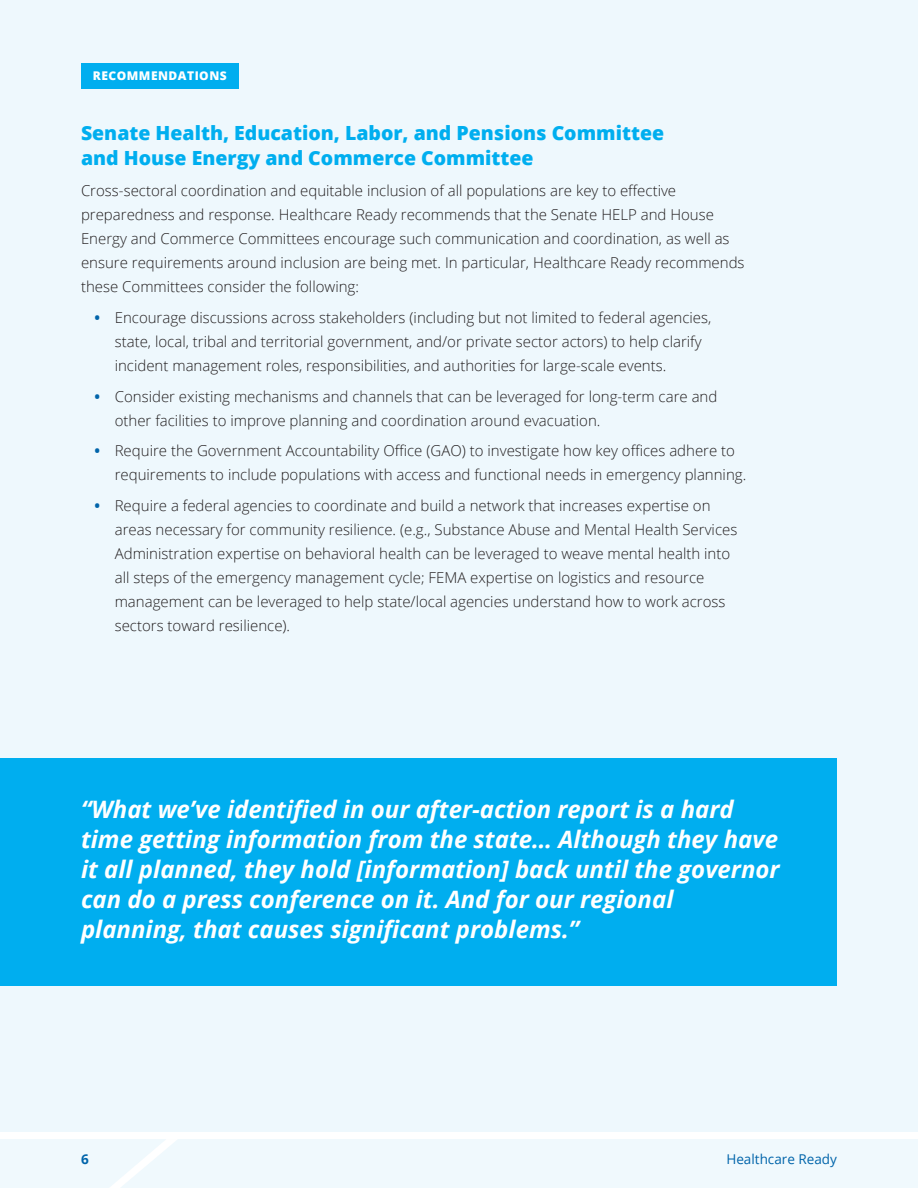
<style>
.page{position:relative;width:918px;height:1188px;background:#fff}
.page>*{position:absolute;margin:0;border:0;box-sizing:border-box;transform-origin:0 0}
.Body{font:italic 700 24px/30px "Open Sans";color:#fff}
.t1{font:800 19.5px/25.5px "Open Sans";color:#00aeef}
.Body-2{font:300 15px/24px "Open Sans";color:#231f20}
.t2{font:13.5px "Open Sans";color:#0064aa}
.t3{font:700 13.5px "Open Sans";color:#0064aa}
.t4{font:800 12px "Open Sans";letter-spacing:.04em;color:#fff}
.s1{font-weight:700;color:#0064aa}
</style>
<div class="page">
<div style="left:0;top:1139px;width:918px;height:49px;background:#f0f9fd"></div>
<svg style="left:110px;top:1139px;width:67px;height:49px"></svg>
<div style="left:0;top:0;width:918px;height:1132px;background:#eef8fd"></div>
<div style="left:81px;top:63px;width:158px;height:25px;background:#00aeef"></div>
<div style="left:0;top:758px;width:837px;height:228px;background:#00aeef"></div>
<h3 class="t4" style="left:93px;top:67px;width:135px">RECOMMENDATIONS</h3>
<h3 class="t1" style="left:81px;top:119px;width:585px">Senate Health, Education, Labor, and Pensions Committee and House Energy and Commerce Committee</h3>
<p class="Body-2" style="left:81px;top:178px;width:665px">Cross-sectoral coordination and equitable inclusion of all populations are key to effective preparedness and response. Healthcare Ready recommends that the Senate HELP and House Energy and Commerce Committees encourage such communication and coordination, as well as ensure requirements around inclusion are being met. In particular, Healthcare Ready recommends these Committees consider the following:</p>
<p class="Body-2" style="left:115px;top:305px;width:598px;text-indent:-20px"><span class="s1">•</span> Encourage discussions across stakeholders (including but not limited to federal agencies, state, local, tribal and territorial government, and/or private sector actors) to help clarify incident management roles, responsibilities, and authorities for large-scale events.</p>
<p class="Body-2" style="left:115px;top:384px;width:604px;text-indent:-20px"><span class="s1">•</span> Consider existing mechanisms and channels that can be leveraged for long-term care and other facilities to improve planning and coordination around evacuation.</p>
<p class="Body-2" style="left:115px;top:438px;width:633px;text-indent:-20px"><span class="s1">•</span> Require the Government Accountability Office (GAO) to investigate how key offices adhere to requirements to include populations with access and functional needs in emergency planning.</p>
<p class="Body-2" style="left:115px;top:493px;width:624px;text-indent:-20px"><span class="s1">•</span> Require a federal agencies to coordinate and build a network that increases expertise on areas necessary for community resilience. (e.g., Substance Abuse and Mental Health Services Administration expertise on behavioral health can be leveraged to weave mental health into all steps of the emergency management cycle; FEMA expertise on logistics and resource management can be leveraged to help state/local agencies understand how to work across sectors toward resilience).</p>
<p class="Body" style="left:81px;top:794px;width:700px">“What we’ve identified in our after-action report is a hard time getting information from the state… Although they have it all planned, they hold [information] back until the governor can do a press conference on it. And for our regional planning, that causes significant problems.”</p>
<p class="t3" style="left:81px;top:1150px;width:9px">6</p>
<p class="t2" style="left:726px;top:1150px;width:112px">Healthcare Ready</p>
</div>
